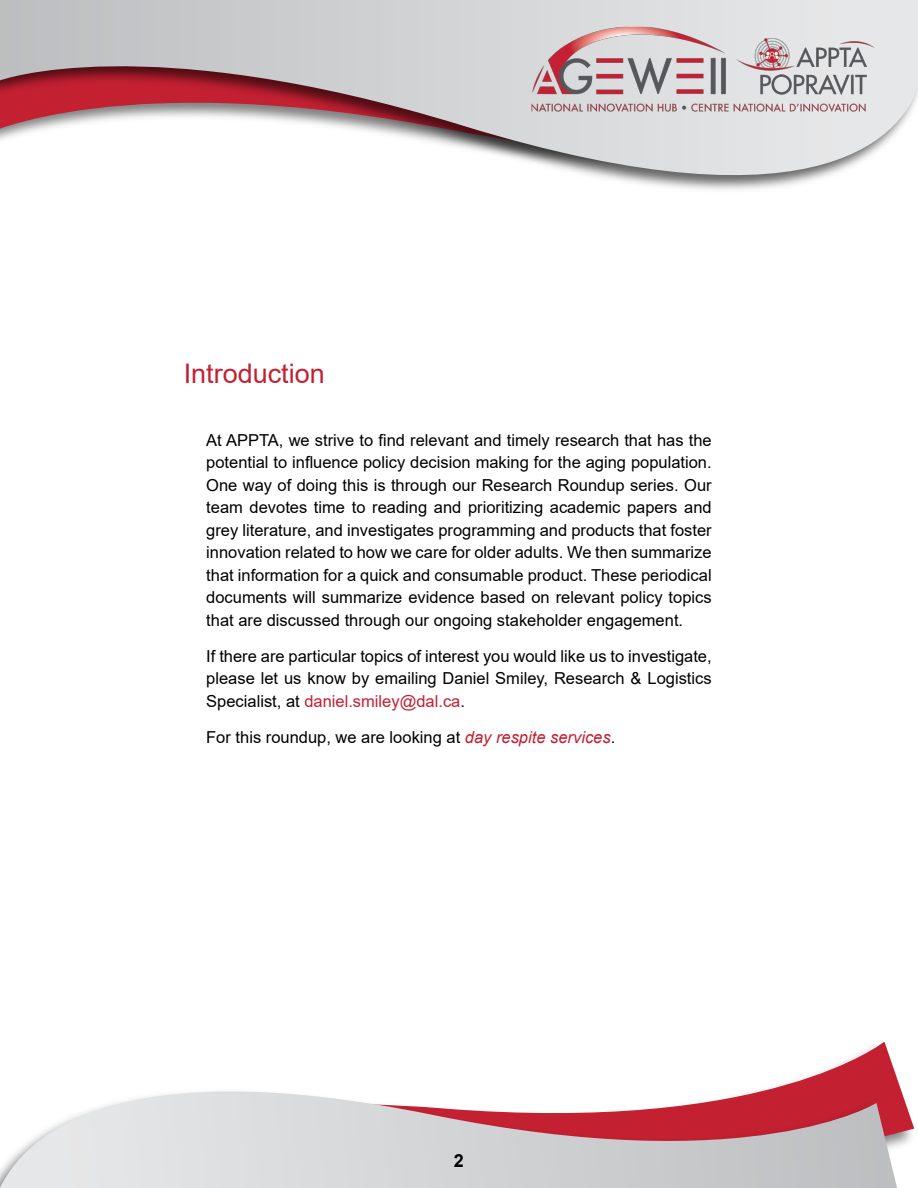
<style>
.page{position:relative;width:918px;height:1188px;background:#fff}
.page>*{position:absolute;margin:0;border:0;box-sizing:border-box;transform-origin:0 0}
.t1{font:27px "Arial";color:#c32032}
.t2{font:700 18px "Arial";color:#000}
.t3{font:16.5px/22.5px "Arial";color:#000;text-align:justify}
.s1{color:#c32032}
.s2{font-style:italic;color:#c32032}
</style>
<div class="page">
<svg style="left:784px;top:1042px;width:130px;height:102px"></svg>
<img style="left:762px;top:1085px;width:142px;height:103px">
<svg style="left:0;top:1091px;width:876px;height:97px;background:#d7c1c4"></svg>
<svg style="left:0;top:0;width:918px;height:190px"></svg>
<img style="left:516px;top:13px;width:374px;height:112px">
<h1 class="t1" style="left:184px;top:355px;width:143px">Introduction</h1>
<p class="t3" style="left:206px;top:428px;width:507px">At APPTA, we strive to find relevant and timely research that has the potential to influence policy decision making for the aging population.<br>One way of doing this is through our Research Roundup series. Our team devotes time to reading and prioritizing academic papers and grey literature, and investigates programming and products that foster innovation related to how we care for older adults. We then summarize that information for a quick and consumable product. These periodical documents will summarize evidence based on relevant policy topics that are discussed through our ongoing stakeholder engagement.</p>
<p class="t3" style="left:206px;top:644px;width:507px">If there are particular topics of interest you would like us to investigate, please let us know by emailing Daniel Smiley, Research &amp; Logistics Specialist, at <span class="s1">daniel.smiley@dal.ca</span>.</p>
<p class="t3" style="left:206px;top:725px;width:411px">For this roundup, we are looking at <span class="s2">day respite services</span>.</p>
<p class="t2" style="left:454px;top:1148px;width:12px">2</p>
</div>
